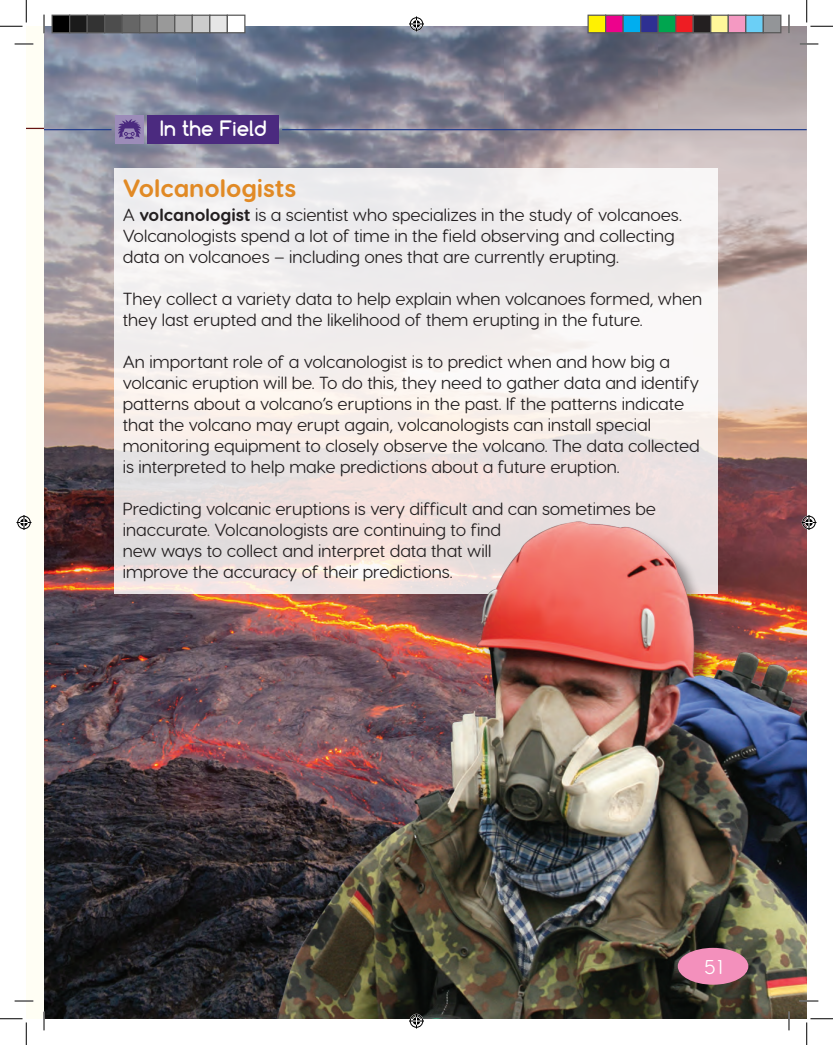
<style>
.page{position:relative;width:833px;height:1045px;background:#fff}
.page>*{position:absolute;margin:0;border:0;box-sizing:border-box;transform-origin:0 0}
.t1{font:700 25px "Visby Round CF";color:#e18a25}
.t2{font:700 20px "Comfortaa";color:#fff}
.t3{font:20px "Visby Round CF";color:#fff}
.regular_paragraph{font:17.5px/21px "Visby Round CF";color:#231f20}
.s1{font-weight:700}
</style>
<div class="page">
<img style="left:44px;top:26px;width:762px;height:992px">
<svg style="left:115px;top:168px;width:602px;height:426px;fill:#f1edec"></svg>
<div style="left:147px;top:115px;width:131px;height:28px;background:#4b2a7f"></div>
<div style="left:115px;top:115px;width:29px;height:28px;background:#9c8cb9"></div>
<hr style="left:44px;top:129px;width:67px;height:1px;background:#253f8e">
<hr style="left:282px;top:129px;width:524px;height:1px;background:#253f8e">
<svg style="left:118px;top:119px;width:23px;height:20px"></svg>
<img style="left:266px;top:507px;width:540px;height:511px">
<div style="left:26px;top:26px;width:18px;height:992px;background:#fffef4"></div>
<svg style="left:26px;top:128px;width:18px;height:1px"></svg>
<div style="left:677px;top:948px;width:70px;height:36px;background:#f390bc;border-radius:50%"></div>
<svg style="left:15px;top:43px;width:18px;height:2px"></svg>
<svg style="left:799px;top:43px;width:18px;height:2px"></svg>
<svg style="left:15px;top:1000px;width:18px;height:1px"></svg>
<svg style="left:799px;top:1000px;width:18px;height:1px"></svg>
<svg style="left:43px;top:15px;width:2px;height:18px"></svg>
<svg style="left:43px;top:1011px;width:2px;height:19px"></svg>
<svg style="left:787px;top:15px;width:2px;height:18px"></svg>
<svg style="left:787px;top:1011px;width:2px;height:19px"></svg>
<svg style="left:0;top:0;width:27px;height:27px"></svg>
<svg style="left:0;top:1018px;width:27px;height:27px"></svg>
<svg style="left:806px;top:0;width:26px;height:27px"></svg>
<svg style="left:806px;top:1018px;width:26px;height:27px"></svg>
<svg style="left:409px;top:16px;width:15px;height:15px"></svg>
<svg style="left:409px;top:1013px;width:15px;height:15px"></svg>
<svg style="left:16px;top:515px;width:15px;height:15px"></svg>
<svg style="left:801px;top:515px;width:15px;height:15px"></svg>
<div style="left:52px;top:15px;width:18px;height:18px;background:#000"></div>
<div style="left:51px;top:15px;width:19px;height:18px;border:1px solid #595959"></div>
<div style="left:70px;top:15px;width:17px;height:18px;background:#1a1a1a"></div>
<div style="left:69px;top:15px;width:19px;height:18px;border:1px solid #595959"></div>
<div style="left:87px;top:15px;width:18px;height:18px;background:#333"></div>
<div style="left:86px;top:15px;width:19px;height:18px;border:1px solid #595959"></div>
<div style="left:105px;top:15px;width:17px;height:18px;background:#4d4d4d"></div>
<div style="left:104px;top:15px;width:19px;height:18px;border:1px solid #595959"></div>
<div style="left:122px;top:15px;width:18px;height:18px;background:#666"></div>
<div style="left:121px;top:15px;width:19px;height:18px;border:1px solid #595959"></div>
<div style="left:140px;top:15px;width:17px;height:18px;background:#808080"></div>
<div style="left:139px;top:15px;width:19px;height:18px;border:1px solid #595959"></div>
<div style="left:157px;top:15px;width:18px;height:18px;background:#999"></div>
<div style="left:156px;top:15px;width:19px;height:18px;border:1px solid #595959"></div>
<div style="left:175px;top:15px;width:17px;height:18px;background:#b3b3b3"></div>
<div style="left:174px;top:15px;width:19px;height:18px;border:1px solid #595959"></div>
<div style="left:192px;top:15px;width:18px;height:18px;background:#ccc"></div>
<div style="left:191px;top:15px;width:19px;height:18px;border:1px solid #595959"></div>
<div style="left:210px;top:15px;width:17px;height:18px;background:#e6e6e6"></div>
<div style="left:209px;top:15px;width:19px;height:18px;border:1px solid #595959"></div>
<div style="left:227px;top:15px;width:18px;height:18px;background:#fff"></div>
<div style="left:226px;top:15px;width:19px;height:18px;border:1px solid #595959"></div>
<div style="left:587px;top:15px;width:18px;height:18px;background:#fff101"></div>
<div style="left:587px;top:15px;width:19px;height:18px;border:1px solid #595959"></div>
<div style="left:605px;top:15px;width:17px;height:18px;background:#ed028c"></div>
<div style="left:604px;top:15px;width:19px;height:18px;border:1px solid #595959"></div>
<div style="left:622px;top:15px;width:18px;height:18px;background:#00aeef"></div>
<div style="left:622px;top:15px;width:19px;height:18px;border:1px solid #595959"></div>
<div style="left:640px;top:15px;width:17px;height:18px;background:#2e3092"></div>
<div style="left:639px;top:15px;width:19px;height:18px;border:1px solid #595959"></div>
<div style="left:657px;top:15px;width:18px;height:18px;background:#00a54f"></div>
<div style="left:657px;top:15px;width:19px;height:18px;border:1px solid #595959"></div>
<div style="left:675px;top:15px;width:17px;height:18px;background:#ee1d23"></div>
<div style="left:674px;top:15px;width:19px;height:18px;border:1px solid #595959"></div>
<div style="left:692px;top:15px;width:18px;height:18px;background:#231f20"></div>
<div style="left:692px;top:15px;width:19px;height:18px;border:1px solid #595959"></div>
<div style="left:710px;top:15px;width:17px;height:18px;background:#fff79a"></div>
<div style="left:709px;top:15px;width:19px;height:18px;border:1px solid #595959"></div>
<div style="left:727px;top:15px;width:18px;height:18px;background:#f499c2"></div>
<div style="left:727px;top:15px;width:19px;height:18px;border:1px solid #595959"></div>
<div style="left:745px;top:15px;width:17px;height:18px;background:#6bcff6"></div>
<div style="left:744px;top:15px;width:19px;height:18px;border:1px solid #595959"></div>
<div style="left:762px;top:15px;width:18px;height:18px;background:#939598"></div>
<div style="left:762px;top:15px;width:19px;height:18px;border:1px solid #595959"></div>
<p class="t2" style="left:159px;top:115px;width:109px">In the Field</p>
<p class="t1" style="left:123px;top:172px;width:175px">Volcanologists</p>
<p class="regular_paragraph" style="left:123px;top:204px;width:560px">A <span class="s1">volcanologist</span> is a scientist who specializes in the study of volcanoes.<br>Volcanologists spend a lot of time in the field observing and collecting data on volcanoes – including ones that are currently erupting.</p>
<p class="regular_paragraph" style="left:123px;top:288px;width:580px">They collect a variety data to help explain when volcanoes formed, when they last erupted and the likelihood of them erupting in the future.</p>
<p class="regular_paragraph" style="left:123px;top:351px;width:578px">An important role of a volcanologist is to predict when and how big a volcanic eruption will be. To do this, they need to gather data and identify patterns about a volcano’s eruptions in the past. If the patterns indicate that the volcano may erupt again, volcanologists can install special monitoring equipment to closely observe the volcano. The data collected is interpreted to help make predictions about a future eruption.</p>
<p class="regular_paragraph" style="left:123px;top:498px;width:534px">Predicting volcanic eruptions is very difficult and can sometimes be inaccurate. Volcanologists are continuing to find<br>new ways to collect and interpret data that will<br>improve the accuracy of their predictions.</p>
<p class="t3" style="left:704px;top:954px;width:20px">51</p>
</div>
